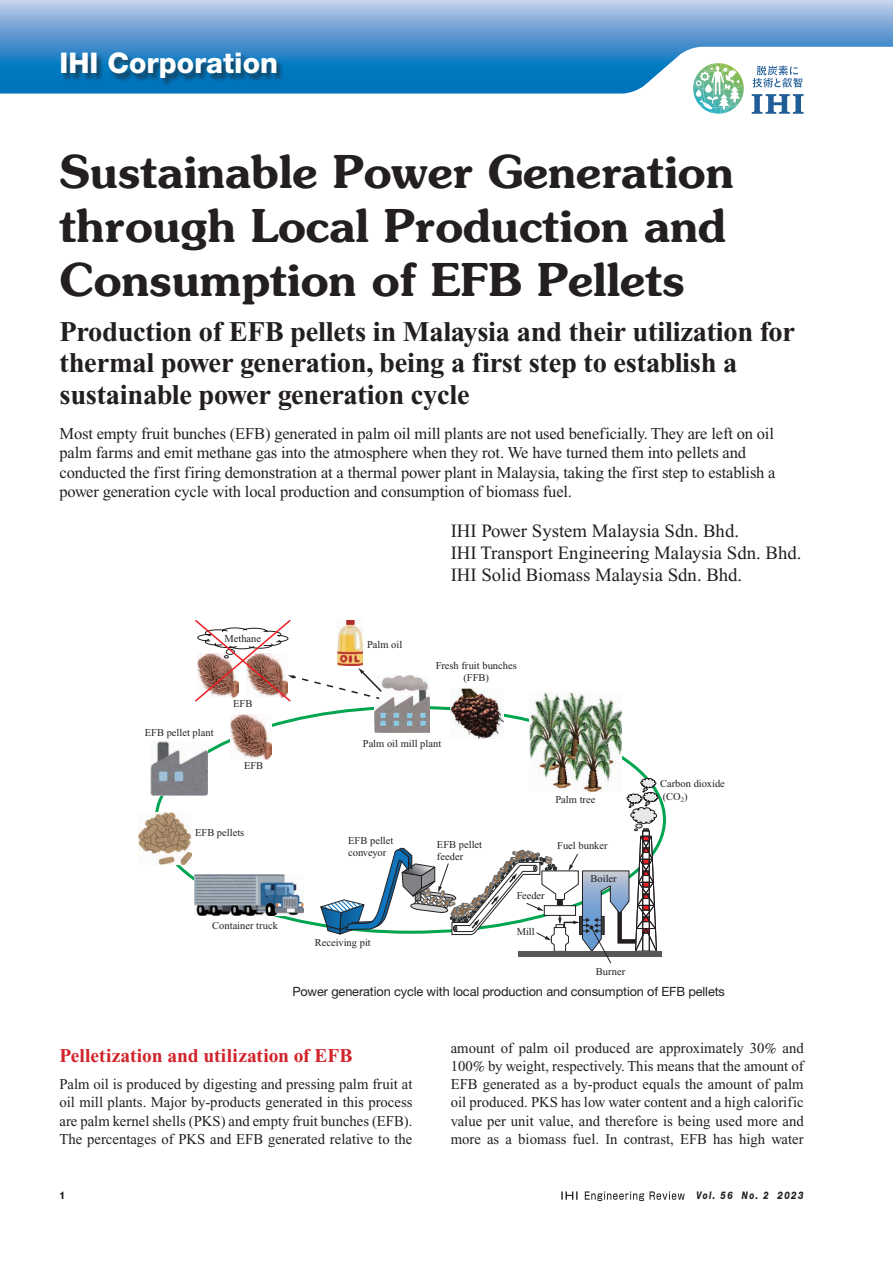
<style>
.page{position:relative;width:893px;height:1263px;background:#fff}
.page>*{position:absolute;margin:0;border:0;box-sizing:border-box;transform-origin:0 0}
.t1{font:600 45px/54px "Souvenir";color:#231f20}
.t2{font:700 28.5px/31.5px "Times New Roman";letter-spacing:-.01em;color:#231f20}
.t3{font:800 28.5px "Helvetica Neue LT Std";color:#fff}
.t4{font:700 19.5px "Times New Roman";letter-spacing:-.005em;color:#d1232a}
.t5{font:18.75px/21.8px "Times New Roman";color:#231f20}
.t6{font:16.5px/19.5px "Times New Roman";letter-spacing:-.01em;color:#231f20}
.t7{font:15px/18.1px "Times New Roman";color:#231f20;text-align:justify}
.t8{font:12.75px "Helvetica Neue LT Std";letter-spacing:-.01em;color:#231f20}
.t9{font:10.5px/12px "Times New Roman";color:#231f20}
.t10{font:italic 800 10.5px "Helvetica Neue LT Std";letter-spacing:.165em;color:#231f20;scale:.78 1}
.t11{font:800 10.5px "Helvetica Neue LT Std";color:#231f20;scale:.85 1}
</style>
<div class="page">
<svg style="left:561px;top:1191px;width:124px;height:10px"></svg>
<svg style="left:693px;top:94px;width:50px;height:20px"></svg>
<svg style="left:752px;top:94px;width:52px;height:20px"></svg>
<svg style="left:0;top:0;width:893px;height:94px;background:#6fa7d5"></svg>
<div style="left:61px;top:53px;width:224px;height:34px;background:#231f20;opacity:.6"></div>
<img style="left:195px;top:874px;width:109px;height:41px">
<img style="left:231px;top:715px;width:41px;height:44px">
<img style="left:151px;top:742px;width:57px;height:53px">
<img style="left:451px;top:689px;width:53px;height:49px">
<img style="left:375px;top:675px;width:55px;height:58px">
<img style="left:530px;top:692px;width:91px;height:86px">
<div style="left:519px;top:952px;width:143px;height:5px;background:#57585a"></div>
<img style="left:138px;top:812px;width:54px;height:52px">
<svg style="left:195px;top:620px;width:188px;height:83px"></svg>
<svg style="left:318px;top:778px;width:341px;height:186px"></svg>
<h2 class="t3" style="left:60px;top:46px;width:220px">IHI Corporation</h2>
<h1 class="t1" style="left:60px;top:145px;width:676px">Sustainable Power Generation through Local Production and<br>Consumption of EFB Pellets</h1>
<h2 class="t2" style="left:60px;top:316px;width:737px">Production of EFB pellets in Malaysia and their utilization for thermal power generation, being a first step to establish a sustainable power generation cycle</h2>
<p class="t6" style="left:60px;top:423px;width:718px">Most empty fruit bunches (EFB) generated in palm oil mill plants are not used beneficially. They are left on oil palm farms and emit methane gas into the atmosphere when they rot. We have turned them into pellets and conducted the first firing demonstration at a thermal power plant in Malaysia, taking the first step to establish a power generation cycle with local production and consumption of biomass fuel.</p>
<p class="t5" style="left:451px;top:520px;width:352px">IHI Power System Malaysia Sdn. Bhd.<br>IHI Transport Engineering Malaysia Sdn. Bhd.<br>IHI Solid Biomass Malaysia Sdn. Bhd.</p>
<p class="t9" style="left:224px;top:632px;width:38px">Methane</p>
<p class="t9" style="left:145px;top:726px;width:70px">EFB pellet plant</p>
<p class="t9" style="left:233px;top:698px;width:21px">EFB</p>
<p class="t9" style="left:244px;top:759px;width:21px">EFB</p>
<p class="t9" style="left:195px;top:826px;width:51px">EFB pellets</p>
<p class="t9" style="left:212px;top:919px;width:67px">Container truck</p>
<p class="t9" style="left:367px;top:638px;width:37px">Palm oil</p>
<p class="t9" style="left:436px;top:660px;width:83px;text-align:center">Fresh fruit bunches (FFB)</p>
<p class="t9" style="left:363px;top:737px;width:80px">Palm oil mill plant</p>
<p class="t9" style="left:348px;top:834px;width:47px">EFB pellet conveyor</p>
<p class="t9" style="left:437px;top:838px;width:47px">EFB pellet feeder</p>
<p class="t9" style="left:315px;top:937px;width:58px">Receiving pit</p>
<p class="t9" style="left:517px;top:889px;width:30px">Feeder</p>
<p class="t9" style="left:517px;top:926px;width:20px">Mill</p>
<p class="t9" style="left:556px;top:794px;width:41px">Palm tree</p>
<p class="t9" style="left:557px;top:840px;width:52px">Fuel bunker</p>
<p class="t9" style="left:590px;top:873px;width:28px">Boiler</p>
<p class="t9" style="left:596px;top:965px;width:31px">Burner</p>
<p class="t9" style="left:660px;top:776px;width:66px;line-height:13.5px">Carbon dioxide (CO<sub>2</sub>)</p>
<p class="t8" style="left:292px;top:984px;width:434px">Power generation cycle with local production and consumption of EFB pellets</p>
<h3 class="t4" style="left:60px;top:1045px;width:295px">Pelletization and utilization of EFB</h3>
<p class="t7" style="left:60px;top:1075px;width:354px">Palm oil is produced by digesting and pressing palm fruit at oil mill plants. Major by-products generated in this process are palm kernel shells (PKS) and empty fruit bunches (EFB).<br>The percentages of PKS and EFB generated relative to the</p>
<p class="t7" style="left:451px;top:1039px;width:354px">amount of palm oil produced are approximately 30 and 100 by weight, respectively. This means that the amount of EFB generated as a by-product equals the amount of palm oil produced. PKS has low water content and a high calorific value per unit value, and therefore is being used more and more as a biomass fuel. In contrast, EFB has high water</p>
<p class="t11" style="left:60px;top:1189px;width:8px">1</p>
<p class="t10" style="left:696px;top:1189px;width:139px">Vol. 56 No. 2 2023</p>
</div>
